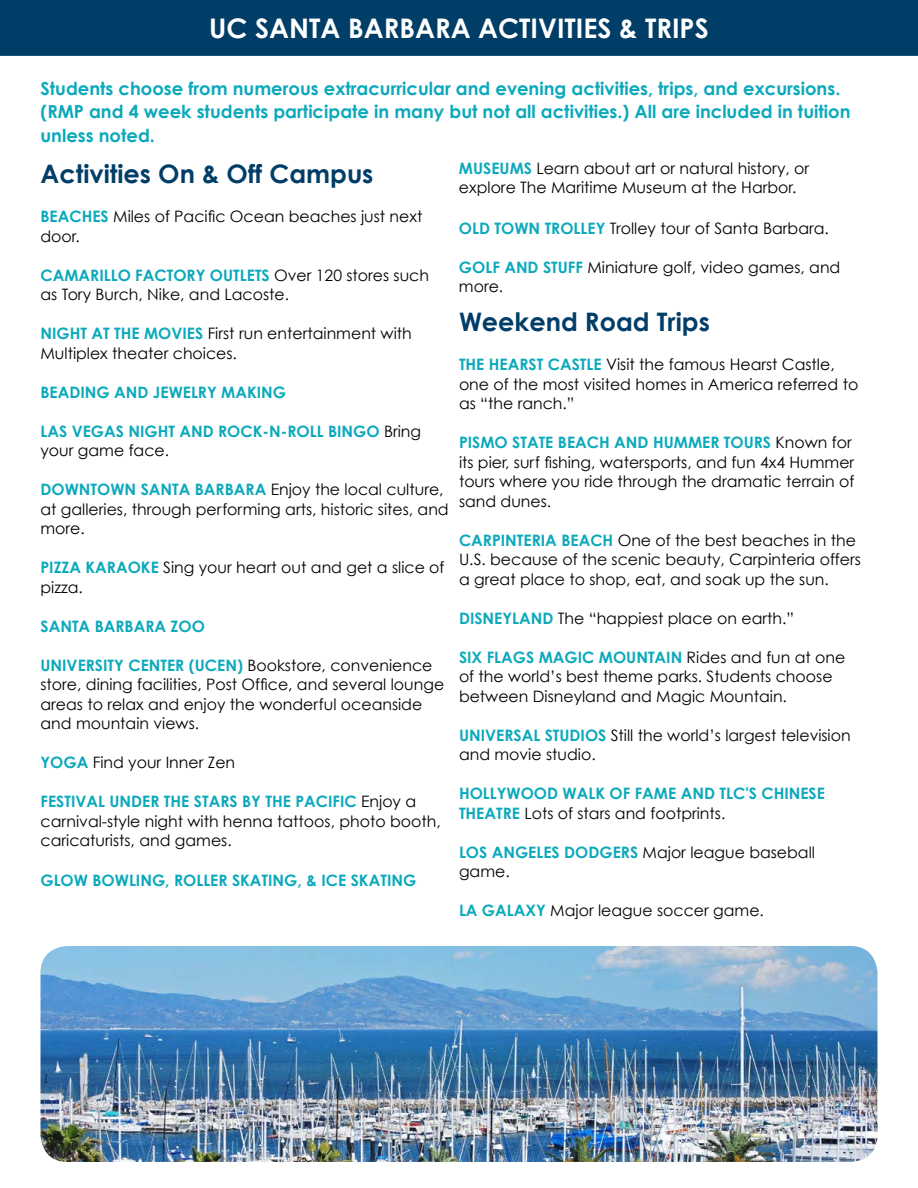
<style>
.page{position:relative;width:918px;height:1188px;background:#fff}
.page>*{position:absolute;margin:0;border:0;box-sizing:border-box;transform-origin:0 0}
.t1{font:700 27px "Century Gothic";color:#fff}
.t2{font:700 25.5px "Century Gothic";color:#003d67}
.t3{font:700 18px/24px "Century Gothic";color:#0ba9bb}
.t4{font:15.75px/19.5px "Century Gothic";color:#000}
.t5{font:700 15.75px/19.5px "Century Gothic";color:#0ba9bb}
.s1{font-weight:700;color:#0ba9bb}
.s2{font-weight:400;color:#000}
</style>
<div class="page">
<div style="left:0;top:0;width:918px;height:54px;background:#003d67"></div>
<hr style="left:0;top:54px;width:918px;height:2px;background:#003d67">
<img style="left:40px;top:946px;width:838px;height:216px">
<h1 class="t1" style="left:209px;top:10px;width:501px">UC SANTA BARBARA ACTIVITIES &amp; TRIPS</h1>
<p class="t3" style="left:40px;top:75px;width:811px">Students choose from numerous extracurricular and evening activities, trips, and excursions. (RMP and 4 week students participate in many but not all activities.) All are included in tuition unless noted.</p>
<h2 class="t2" style="left:40px;top:157px;width:335px">Activities On &amp; Off Campus</h2>
<p class="t4" style="left:40px;top:206px;width:383px"><span class="s1">BEACHES</span> Miles of Pacific Ocean beaches just next door.</p>
<p class="t4" style="left:40px;top:265px;width:390px"><span class="s1">CAMARILLO FACTORY OUTLETS</span> Over 120 stores such as Tory Burch, Nike, and Lacoste.</p>
<p class="t4" style="left:40px;top:323px;width:373px"><span class="s1">NIGHT AT THE MOVIES</span> First run entertainment with<br>Multiplex theater choices.</p>
<p class="t5" style="left:40px;top:382px;width:247px">BEADING AND JEWELRY MAKING</p>
<p class="t5" style="left:40px;top:421px;width:382px">LAS VEGAS NIGHT AND ROCK-N-ROLL BINGO <span class="s2">Bring your game face.</span></p>
<p class="t4" style="left:40px;top:479px;width:410px"><span class="s1">DOWNTOWN SANTA BARBARA</span> Enjoy the local culture, at galleries, through performing arts, historic sites, and more.</p>
<p class="t4" style="left:40px;top:557px;width:406px"><span class="s1">PIZZA KARAOKE</span> Sing your heart out and get a slice of pizza.</p>
<p class="t5" style="left:40px;top:616px;width:166px">SANTA BARBARA ZOO</p>
<p class="t4" style="left:40px;top:655px;width:405px"><span class="s1">UNIVERSITY CENTER (UCEN)</span> Bookstore, convenience store, dining facilities, Post Office, and several lounge areas to relax and enjoy the wonderful oceanside and mountain views.</p>
<p class="t4" style="left:40px;top:752px;width:196px"><span class="s1">YOGA</span> Find your Inner Zen</p>
<p class="t4" style="left:40px;top:791px;width:402px"><span class="s1">FESTIVAL UNDER THE STARS BY THE PACIFIC</span> Enjoy a carnival-style night with henna tattoos, photo booth, caricaturists, and games.</p>
<p class="t5" style="left:40px;top:870px;width:377px">GLOW BOWLING, ROLLER SKATING, &amp; ICE SKATING</p>
<p class="t4" style="left:459px;top:158px;width:352px"><span class="s1">MUSEUMS</span> Learn about art or natural history, or explore The Maritime Museum at the Harbor.</p>
<p class="t4" style="left:459px;top:218px;width:371px"><span class="s1">OLD TOWN TROLLEY</span> Trolley tour of Santa Barbara.</p>
<p class="t4" style="left:459px;top:257px;width:383px"><span class="s1">GOLF AND STUFF</span> Miniature golf, video games, and more.</p>
<h2 class="t2" style="left:459px;top:306px;width:252px">Weekend Road Trips</h2>
<p class="t4" style="left:459px;top:354px;width:401px"><span class="s1">THE HEARST CASTLE</span> Visit the famous Hearst Castle, one of the most visited homes in America referred to as “the ranch.”</p>
<p class="t4" style="left:459px;top:432px;width:397px"><span class="s1">PISMO STATE BEACH AND HUMMER TOURS</span> Known for its pier, surf fishing, watersports, and fun 4x4 Hummer tours where you ride through the dramatic terrain of sand dunes.</p>
<p class="t4" style="left:459px;top:530px;width:403px"><span class="s1">CARPINTERIA BEACH</span> One of the best beaches in the<br>U.S. because of the scenic beauty, Carpinteria offers a great place to shop, eat, and soak up the sun.</p>
<p class="t4" style="left:459px;top:608px;width:337px"><span class="s1">DISNEYLAND</span> The “happiest place on earth.”</p>
<p class="t4" style="left:459px;top:647px;width:388px"><span class="s1">SIX FLAGS MAGIC MOUNTAIN</span> Rides and fun at one of the world’s best theme parks. Students choose between Disneyland and Magic Mountain.</p>
<p class="t4" style="left:459px;top:725px;width:393px"><span class="s1">UNIVERSAL STUDIOS</span> Still the world’s largest television and movie studio.</p>
<p class="t5" style="left:459px;top:783px;width:368px">HOLLYWOOD WALK OF FAME AND TLC'S CHINESE<br>THEATRE <span class="s2">Lots of stars and footprints.</span></p>
<p class="t4" style="left:459px;top:842px;width:357px"><span class="s1">LOS ANGELES DODGERS</span> Major league baseball game.</p>
<p class="t4" style="left:459px;top:900px;width:306px"><span class="s1">LA GALAXY</span> Major league soccer game.</p>
</div>
